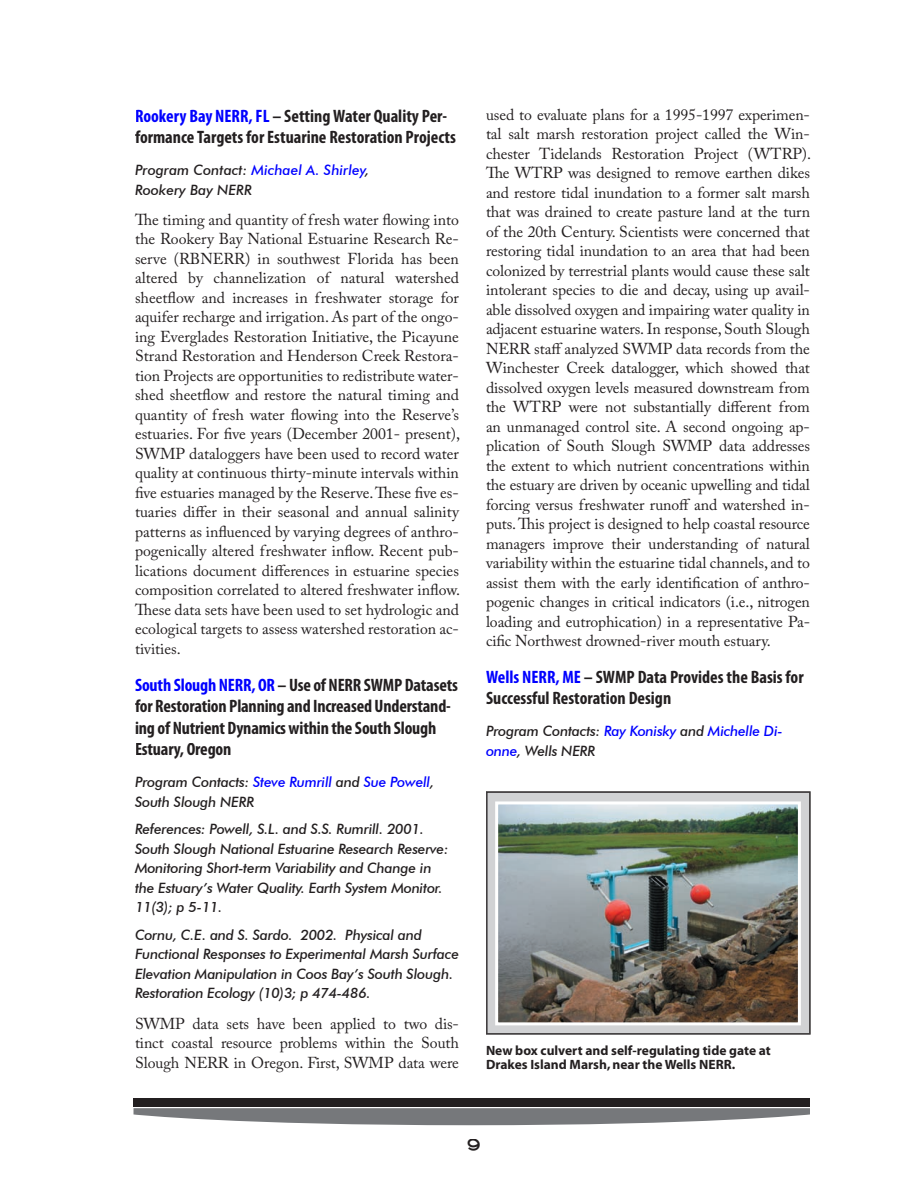
<style>
.page{position:relative;width:918px;height:1188px;background:#fff}
.page>*{position:absolute;margin:0;border:0;box-sizing:border-box;transform-origin:0 0}
.t1{font:700 21px "Chisel";color:#231f20}
.t2{font:700 condensed 18px/21.6px "Myriad Pro";letter-spacing:-.005em;color:#231f20}
.t3{font:15.75px/19.5px "Adobe Caslon Pro";letter-spacing:-.005em;color:#231f20;text-align:justify}
.t4{font:italic 500 14.25px/19.5px "Futura BT";letter-spacing:-.015em;color:#231f20}
.t5{font:700 13.5px/14.2px "Myriad";color:#231f20}
.s1{color:#00f}
</style>
<div class="page">
<svg style="left:134px;top:1108px;width:676px;height:17px"></svg>
<div style="left:134px;top:1098px;width:676px;height:9px;background:#231f20"></div>
<svg style="left:487px;top:792px;width:323px;height:242px;background:#c2c3c5"></svg>
<img style="left:495px;top:801px;width:306px;height:224px">
<p class="t2" style="left:135px;top:105px;width:323px"><span class="s1">Rookery Bay NERR, FL</span> – Setting Water Quality Per&shy;formance Targets for Estuarine Restoration Projects</p>
<p class="t4" style="left:135px;top:160px;width:236px">Program Contact: <span class="s1">Michael A. Shirley</span>,<br>Rookery Bay NERR</p>
<p class="t3" style="left:135px;top:210px;width:327px">The timing and quantity of fresh water flowing into the Rookery Bay National Estuarine Research Re&shy;serve (RBNERR) in southwest Florida has been altered by channelization of natural watershed sheetflow and increases in freshwater storage for aquifer recharge and irrigation. As part of the ongo&shy;ing Everglades Restoration Initiative, the Picayune Strand Restoration and Henderson Creek Restora&shy;tion Projects are opportunities to redistribute water&shy;shed sheetflow and restore the natural timing and quantity of fresh water flowing into the Reserve’s estuaries. For five years (December 2001- present), SWMP dataloggers have been used to record water quality at continuous thirty-minute intervals within five estuaries managed by the Reserve. These five es&shy;tuaries differ in their seasonal and annual salinity patterns as influenced by varying degrees of anthro&shy;pogenically altered freshwater inflow. Recent pub&shy;lications document differences in estuarine species composition correlated to altered freshwater inflow.<br>These data sets have been used to set hydrologic and ecological targets to assess watershed restoration ac&shy;tivities.</p>
<p class="t2" style="left:135px;top:674px;width:324px"><span class="s1">South Slough NERR, OR</span> – Use of NERR SWMP Datasets for Restoration Planning and Increased Understand&shy;ing of Nutrient Dynamics within the South Slough Estuary, Oregon</p>
<p class="t4" style="left:135px;top:772px;width:301px">Program Contacts: <span class="s1">Steve Rumrill</span> and <span class="s1">Sue Powell</span>,<br>South Slough NERR</p>
<p class="t4" style="left:135px;top:819px;width:315px">References: Powell, S.L. and S.S. Rumrill. 2001.<br>South Slough National Estuarine Research Reserve:<br>Monitoring Short-term Variability and Change in the Estuary’s Water Quality. Earth System Monitor.<br>11(3); p 5-11.</p>
<p class="t4" style="left:135px;top:925px;width:326px">Cornu, C.E. and S. Sardo. 2002. Physical and Functional Responses to Experimental Marsh Surface Elevation Manipulation in Coos Bay’s South Slough.<br>Restoration Ecology (10)3; p 474-486.</p>
<p class="t3" style="left:135px;top:1014px;width:326px">SWMP data sets have been applied to two dis&shy;tinct coastal resource problems within the South Slough NERR in Oregon. First, SWMP data were</p>
<p class="t3" style="left:486px;top:104px;width:327px">used to evaluate plans for a 1995-1997 experimen&shy;tal salt marsh restoration project called the Win&shy;chester Tidelands Restoration Project (WTRP).<br>The WTRP was designed to remove earthen dikes and restore tidal inundation to a former salt marsh that was drained to create pasture land at the turn of the 20th Century. Scientists were concerned that restoring tidal inundation to an area that had been colonized by terrestrial plants would cause these salt intolerant species to die and decay, using up avail&shy;able dissolved oxygen and impairing water quality in adjacent estuarine waters. In response, South Slough NERR staff analyzed SWMP data records from the Winchester Creek datalogger, which showed that dissolved oxygen levels measured downstream from the WTRP were not substantially different from an unmanaged control site. A second ongoing ap&shy;plication of South Slough SWMP data addresses the extent to which nutrient concentrations within the estuary are driven by oceanic upwelling and tidal forcing versus freshwater runoff and watershed in&shy;puts. This project is designed to help coastal resource managers improve their understanding of natural variability within the estuarine tidal channels, and to assist them with the early identification of anthro&shy;pogenic changes in critical indicators (i.e., nitrogen loading and eutrophication) in a representative Pa&shy;cific Northwest drowned-river mouth estuary.</p>
<p class="t2" style="left:486px;top:666px;width:319px"><span class="s1">Wells NERR, ME</span> – SWMP Data Provides the Basis for<br>Successful Restoration Design</p>
<p class="t4" style="left:486px;top:721px;width:298px">Program Contacts: <span class="s1">Ray Konisky</span> and <span class="s1">Michelle Di&shy;onne</span>, Wells NERR</p>
<p class="t5" style="left:486px;top:1044px;width:286px">New box culvert and self-regulating tide gate at<br>Drakes Island Marsh, near the Wells NERR.</p>
<h1 class="t1" style="left:467px;top:1131px;width:15px">9</h1>
</div>
